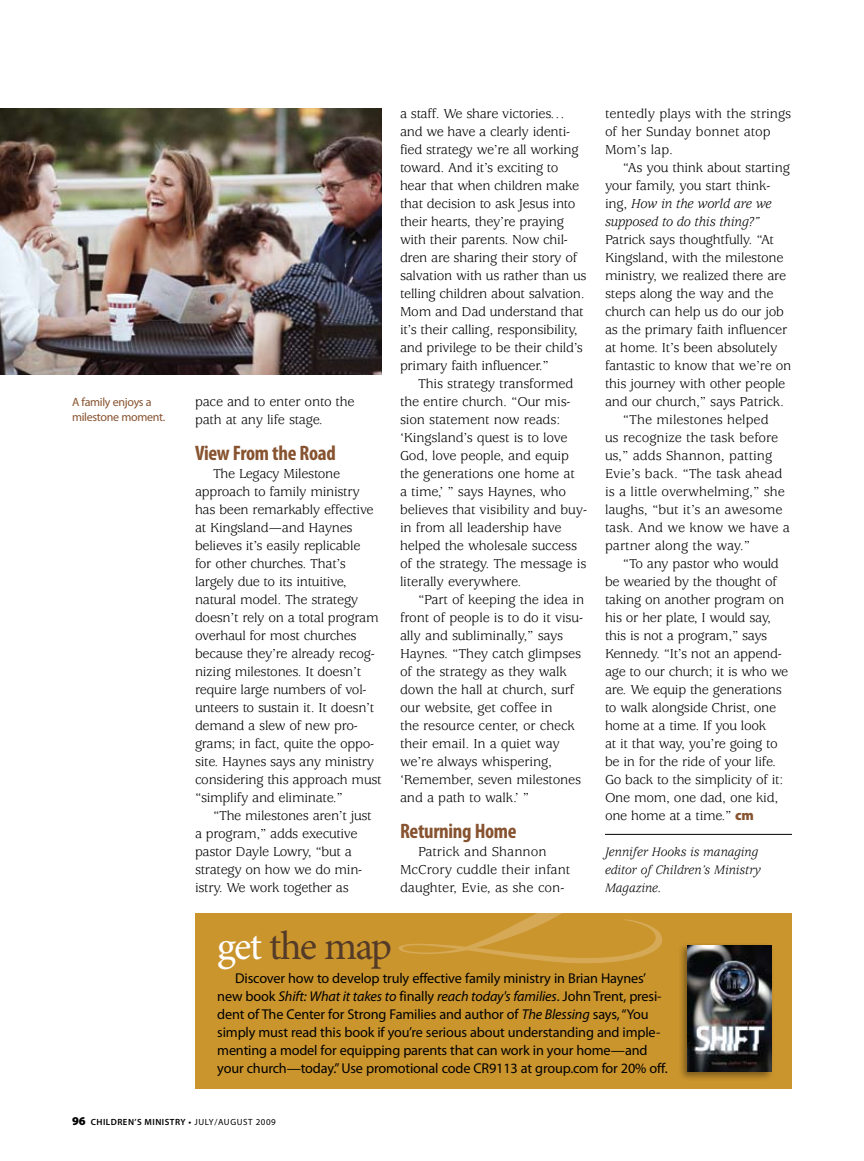
<style>
.page{position:relative;width:864px;height:1161px;background:#fff}
.page>*{position:absolute;margin:0;border:0;box-sizing:border-box;transform-origin:0 0}
.t1{font:40.5px "Minion Pro";letter-spacing:-.045em;color:#533b27}
.t2{font:700 condensed 21px "Myriad Pro";letter-spacing:-.015em;color:#875330}
.t3{font:14.25px/18px "Usherwood Std";letter-spacing:-.02em;color:#000}
.t4{font:14.25px/18px "Myriad Pro";letter-spacing:-.01em;color:#000}
.t5{font:14.25px/18px "Usherwood Std";color:#000;text-align:center}
.t6{font:italic 13.5px/18px "Usherwood Std";letter-spacing:-.005em;color:#000}
.t7{font:12px/15px "Myriad Pro";letter-spacing:-.025em;color:#875330}
.t8{font:600 9px "Myriad Pro";letter-spacing:.05em;color:#000}
.s1{font-style:italic}
.s2{font-family:"Myriad Pro";font-weight:900;color:#875330}
.s3{color:#fff}
.s4{font-weight:900;font-size:12px}
.s5{font-weight:400}
</style>
<div class="page">
<div style="left:195px;top:914px;width:597px;height:175px;background:#cb952e"></div>
<div style="left:677px;top:942px;width:97px;height:139px;background:#000;opacity:.4"></div>
<img style="left:687px;top:946px;width:84px;height:126px">
<svg style="left:398px;top:913px;width:267px;height:51px"></svg>
<hr style="left:605px;top:834px;width:187px;height:1px;background:#000">
<img style="left:0;top:108px;width:382px;height:266px">
<p class="t7" style="left:72px;top:394px;width:95px">A family enjoys a milestone moment.</p>
<p class="t3" style="left:195px;top:393px;width:161px">pace and to enter onto the path at any life stage.</p>
<h2 class="t2" style="left:195px;top:442px;width:142px">View From the Road</h2>
<p class="t3" style="left:195px;top:465px;width:188px;text-indent:18px">The Legacy Milestone approach to family ministry has been remarkably effective at Kingsland—and Haynes believes it’s easily replicable<br>for other churches. That’s largely due to its intuitive, natural model. The strategy doesn’t rely on a total program overhaul for most churches because they’re already recog&shy;nizing milestones. It doesn’t require large numbers of vol&shy;unteers to sustain it. It doesn’t demand a slew of new pro&shy;grams; in fact, quite the oppo&shy;site. Haynes says any ministry considering this approach must “simplify and eliminate.”</p>
<p class="t3" style="left:195px;top:807px;width:178px;text-indent:18px">“The milestones aren’t just a program,” adds executive pastor Dayle Lowry, “but a strategy on how we do min&shy;istry. We work together as</p>
<p class="t3" style="left:400px;top:105px;width:188px">a staff. We share victories... and we have a clearly identi&shy;fied strategy we’re all working toward. And it’s exciting to hear that when children make that decision to ask Jesus into their hearts, they’re praying with their parents. Now chil&shy;dren are sharing their story of salvation with us rather than us telling children about salvation.<br>Mom and Dad understand that it’s their calling, responsibility, and privilege to be their child’s primary faith influencer.”</p>
<p class="t3" style="left:400px;top:375px;width:189px;text-indent:18px">This strategy transformed the entire church. “Our mis&shy;sion statement now reads: ‘Kingsland’s quest is to love<br>God, love people, and equip the generations one home at<br>a time,’ ” says Haynes, who believes that visibility and buy&shy;in from all leadership have helped the wholesale success of the strategy. The message is literally everywhere.</p>
<p class="t3" style="left:400px;top:591px;width:186px;text-indent:18px">“Part of keeping the idea in front of people is to do it visu&shy;ally and subliminally,” says<br>Haynes. “They catch glimpses of the strategy as they walk down the hall at church, surf our website, get coffee in<br>the resource center, or check their email. In a quiet way we’re always whispering, ‘Remember, seven milestones and a path to walk.’ ”</p>
<h2 class="t2" style="left:400px;top:819px;width:118px">Returning Home</h2>
<p class="t5" style="left:400px;top:843px;width:172px">Patrick and Shannon<br>McCrory cuddle their infant daughter, Evie, as she con-</p>
<p class="t5" style="left:605px;top:105px;width:188px;text-align:left">tentedly plays with the strings of her Sunday bonnet atop<br>Mom’s lap.</p>
<p class="t3" style="left:605px;top:159px;width:186px;text-indent:18px">“As you think about starting your family, you start think&shy;ing, <span class="s1">How in the world are we supposed to do this thing?”</span></p>
<p class="t3" style="left:605px;top:231px;width:170px">Patrick says thoughtfully. “At</p>
<p class="t3" style="left:605px;top:249px;width:180px">Kingsland, with the milestone</p>
<p class="t3" style="left:605px;top:267px;width:183px">ministry, we realized there are</p>
<p class="t3" style="left:605px;top:285px;width:170px">steps along the way and the</p>
<p class="t3" style="left:605px;top:303px;width:181px">church can help us do our job</p>
<p class="t3" style="left:605px;top:321px;width:184px">as the primary faith influencer</p>
<p class="t3" style="left:605px;top:339px;width:174px">at home. It’s been absolutely</p>
<p class="t3" style="left:605px;top:357px;width:188px">fantastic to know that we’re on</p>
<p class="t3" style="left:605px;top:375px;width:182px">this journey with other people</p>
<p class="t3" style="left:605px;top:393px;width:181px">and our church,” says Patrick.</p>
<p class="t5" style="left:623px;top:411px;width:147px">“The milestones helped</p>
<p class="t5" style="left:605px;top:429px;width:175px">us recognize the task before</p>
<p class="t5" style="left:605px;top:447px;width:169px">us,” adds Shannon, patting</p>
<p class="t5" style="left:605px;top:465px;width:179px">Evie’s back. “The task ahead</p>
<p class="t5" style="left:605px;top:483px;width:181px">is a little overwhelming,” she</p>
<p class="t5" style="left:605px;top:501px;width:179px">laughs, “but it’s an awesome</p>
<p class="t5" style="left:605px;top:519px;width:187px">task. And we know we have a</p>
<p class="t5" style="left:605px;top:537px;width:147px">partner along the way.”</p>
<p class="t3" style="left:623px;top:555px;width:157px">“To any pastor who would</p>
<p class="t3" style="left:605px;top:573px;width:173px">be wearied by the thought of</p>
<p class="t3" style="left:605px;top:591px;width:181px">taking on another program on</p>
<p class="t3" style="left:605px;top:609px;width:168px">his or her plate, I would say,</p>
<p class="t3" style="left:605px;top:627px;width:164px">this is not a program,” says</p>
<p class="t3" style="left:605px;top:645px;width:178px">Kennedy. “It’s not an append-</p>
<p class="t3" style="left:605px;top:663px;width:185px">age to our church; it is who we</p>
<p class="t3" style="left:605px;top:681px;width:178px">are. We equip the generations</p>
<p class="t3" style="left:605px;top:699px;width:173px">to walk alongside Christ, one</p>
<p class="t3" style="left:605px;top:717px;width:163px">home at a time. If you look</p>
<p class="t3" style="left:605px;top:735px;width:174px">at it that way, you’re going to</p>
<p class="t3" style="left:605px;top:753px;width:173px">be in for the ride of your life.</p>
<p class="t3" style="left:605px;top:771px;width:180px">Go back to the simplicity of it:</p>
<p class="t3" style="left:605px;top:789px;width:175px">One mom, one dad, one kid,</p>
<p class="t3" style="left:605px;top:807px;width:150px">one home at a time.” <span class="s2">cm</span></p>
<p class="t6" style="left:605px;top:843px;width:158px">Jennifer Hooks is managing editor of Children’s Ministry<br>Magazine.</p>
<h1 class="t1" style="left:217px;top:921px;width:176px"><span class="s3">get</span> the map</h1>
<p class="t4" style="left:217px;top:969px;width:452px;text-indent:18px">Discover how to develop truly effective family ministry in Brian Haynes’ new book <span class="s1">Shift: What it takes to</span> finally <span class="s1">reach today's families</span>. John Trent, presi&shy;dent of The Center for Strong Families and author of <span class="s1">The Blessing</span> says, “You simply must read this book if you’re serious about understanding and imple&shy;menting a model for equipping parents that can work in your home—and your church—today.” Use promotional code CR9113 at group.com for 20% off.</p>
<p class="t8" style="left:72px;top:1117px;width:205px"><span class="s4">96</span> CHILDREN’S MINISTRY • <span class="s5">JULY/AUGUST 2009</span></p>
</div>
